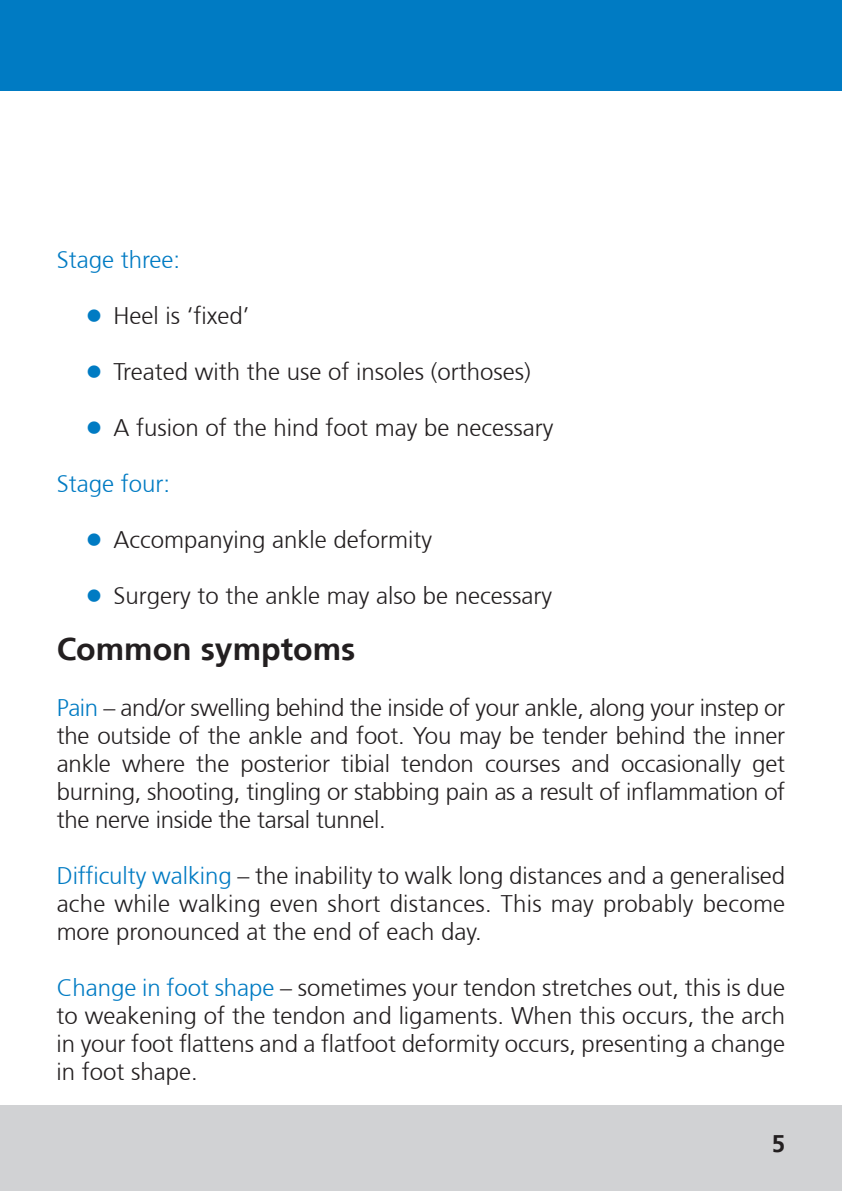
<style>
.page{position:relative;width:842px;height:1191px;background:#fff}
.page>*{position:absolute;margin:0;border:0;box-sizing:border-box;transform-origin:0 0}
.t1{font:700 32px "Frutiger 65";color:#231f20}
.t2{font:300 24px/28px "Frutiger 45";color:#231f20;text-align:justify}
.t3{font:300 24px "Frutiger 45";color:#007bc3}
.t4{font:700 24px "Frutiger 65";color:#231f20}
.s1{font-size:36px;color:#007bc3}
.s2{color:#007bc3}
</style>
<div class="page">
<div style="left:0;top:0;width:842px;height:91px;background:#007bc3"></div>
<div style="left:0;top:1106px;width:842px;height:85px;background:#d1d2d4"></div>
<p class="t3" style="left:57px;top:246px;width:125px">Stage three:</p>
<p class="t2" style="left:85px;top:302px;width:166px"><span class="s1">•</span> Heel is ‘fixed’</p>
<p class="t2" style="left:85px;top:358px;width:447px"><span class="s1">•</span> Treated with the use of insoles (orthoses)</p>
<p class="t2" style="left:85px;top:414px;width:470px"><span class="s1">•</span> A fusion of the hind foot may be necessary</p>
<p class="t3" style="left:57px;top:470px;width:115px">Stage four:</p>
<p class="t2" style="left:85px;top:526px;width:349px"><span class="s1">•</span> Accompanying ankle deformity</p>
<p class="t2" style="left:85px;top:582px;width:469px"><span class="s1">•</span> Surgery to the ankle may also be necessary</p>
<h1 class="t1" style="left:57px;top:630px;width:300px">Common symptoms</h1>
<p class="t2" style="left:57px;top:694px;width:730px"><span class="s2">Pain</span> – and/or swelling behind the inside of your ankle, along your instep or the outside of the ankle and foot. You may be tender behind the inner ankle where the posterior tibial tendon courses and occasionally get burning, shooting, tingling or stabbing pain as a result of inflammation of the nerve inside the tarsal tunnel.</p>
<p class="t2" style="left:57px;top:862px;width:730px"><span class="s2">Difficulty walking</span> – the inability to walk long distances and a generalised ache while walking even short distances. This may probably become more pronounced at the end of each day.</p>
<p class="t2" style="left:57px;top:974px;width:730px"><span class="s2">Change in foot shape</span> – sometimes your tendon stretches out, this is due to weakening of the tendon and ligaments. When this occurs, the arch in your foot flattens and a flatfoot deformity occurs, presenting a change in foot shape.</p>
<p class="t4" style="left:772px;top:1129px;width:15px">5</p>
</div>
